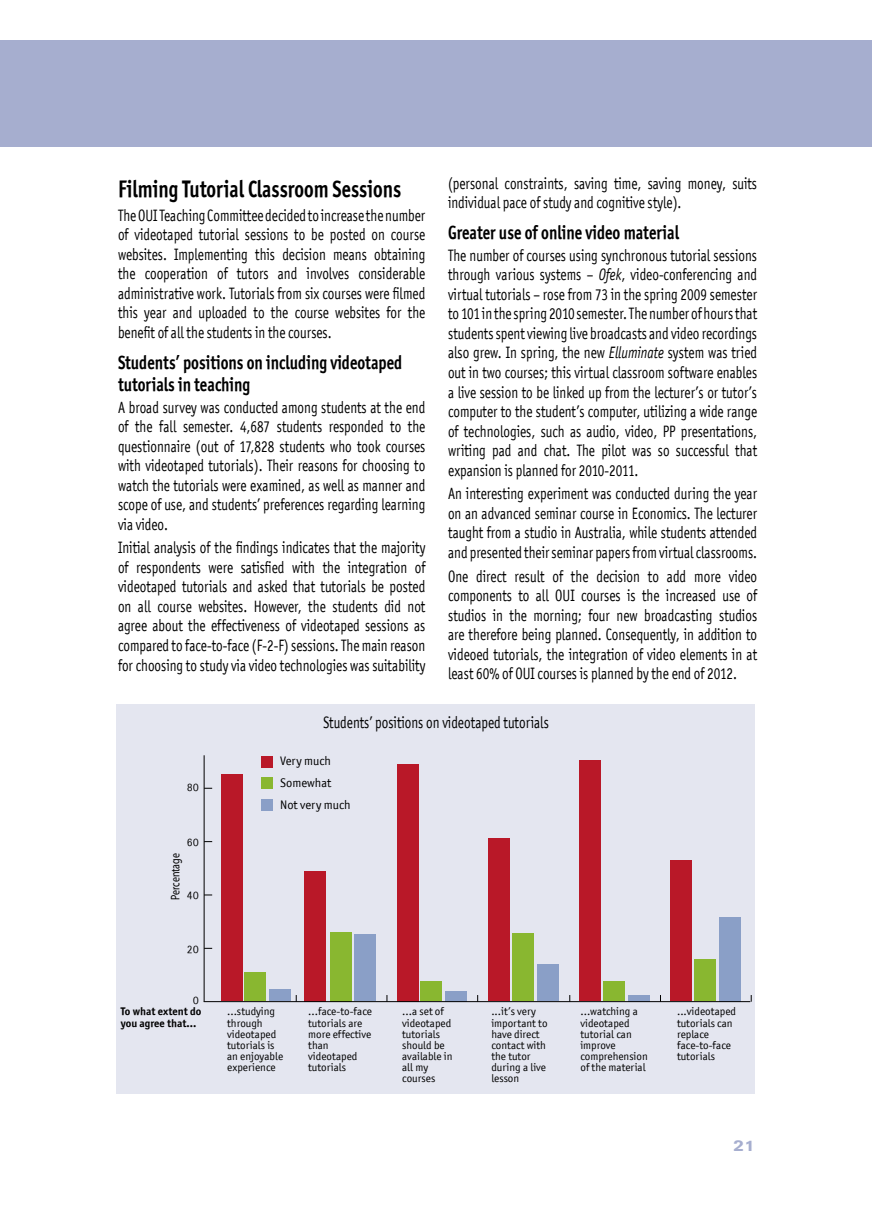
<style>
.page{position:relative;width:872px;height:1212px;background:#fff}
.page>*{position:absolute;margin:0;border:0;box-sizing:border-box;transform-origin:0 0}
.t1{font:24px "Officina Sans OSITCTT Bold";color:#000;scale:.8 1}
.t2{font:19.5px/22.5px "Officina Sans OSITCTT Bold";color:#000;scale:.8 1}
.t3{font:700 19.5px "MF Narkis Tam";color:#a6aecf}
.t4{font:16.5px/19.5px "Officina San ITC";color:#000;text-align:justify;scale:.8 1}
.t5{font:13.8px "Narkis Tam MF Light";color:#000;scale:.85 1}
.t6{font:12.45px/22.2px "Officina San ITC";color:#000}
.t7{font:700 12.45px "Officina Sans";color:#000;scale:.8 1}
.t8{font:11.1px/11.1px "Officina San ITC";color:#000}
.t9{font:11.1px/11.1px "Officina Sans OSITCTT Bold";color:#000}
.s1{font-style:italic}
</style>
<div class="page">
<div style="left:0;top:41px;width:872px;height:106px;background:#a6aecf"></div>
<div style="left:117px;top:704px;width:638px;height:390px;background:#e4e6f0"></div>
<div style="left:221px;top:774px;width:21px;height:227px;background:#b91828"></div>
<div style="left:304px;top:871px;width:22px;height:130px;background:#b91828"></div>
<div style="left:397px;top:764px;width:21px;height:237px;background:#b91828"></div>
<div style="left:488px;top:839px;width:22px;height:162px;background:#b91828"></div>
<div style="left:579px;top:760px;width:22px;height:241px;background:#b91828"></div>
<div style="left:670px;top:860px;width:22px;height:141px;background:#b91828"></div>
<div style="left:262px;top:756px;width:11px;height:11px;background:#b91828"></div>
<div style="left:262px;top:778px;width:11px;height:11px;background:#89b730"></div>
<div style="left:262px;top:800px;width:11px;height:11px;background:#8a9fc7"></div>
<hr style="left:204px;top:755px;width:1px;height:247px;background:#000">
<div style="left:269px;top:990px;width:22px;height:11px;background:#8a9fc7"></div>
<div style="left:354px;top:934px;width:22px;height:67px;background:#8a9fc7"></div>
<div style="left:445px;top:991px;width:22px;height:10px;background:#8a9fc7"></div>
<div style="left:537px;top:965px;width:22px;height:36px;background:#8a9fc7"></div>
<div style="left:628px;top:995px;width:22px;height:6px;background:#8a9fc7"></div>
<div style="left:719px;top:917px;width:21px;height:84px;background:#8a9fc7"></div>
<div style="left:245px;top:973px;width:21px;height:28px;background:#89b730"></div>
<div style="left:330px;top:932px;width:21px;height:69px;background:#89b730"></div>
<div style="left:420px;top:982px;width:22px;height:19px;background:#89b730"></div>
<div style="left:512px;top:933px;width:22px;height:68px;background:#89b730"></div>
<div style="left:603px;top:982px;width:22px;height:19px;background:#89b730"></div>
<div style="left:694px;top:959px;width:22px;height:42px;background:#89b730"></div>
<hr style="left:204px;top:1001px;width:546px;height:1px;background:#000">
<h1 class="t1" style="left:118px;top:174px;width:355px">Filming Tutorial Classroom Sessions</h1>
<p class="t4" style="left:118px;top:205px;width:386px">The OUI Teaching Committee decided to increase the number of videotaped tutorial sessions to be posted on course websites. Implementing this decision means obtaining the cooperation of tutors and involves considerable administrative work. Tutorials from six courses were filmed this year and uploaded to the course websites for the benefit of all the students in the courses.</p>
<p class="t2" style="left:118px;top:350px;width:357px">Students’ positions on including videotaped tutorials in teaching</p>
<p class="t4" style="left:118px;top:397px;width:386px">A broad survey was conducted among students at the end of the fall semester. 4,687 students responded to the questionnaire (out of 17,828 students who took courses with videotaped tutorials). Their reasons for choosing to watch the tutorials were examined, as well as manner and scope of use, and students’ preferences regarding learning via video.</p>
<p class="t4" style="left:118px;top:538px;width:386px">Initial analysis of the findings indicates that the majority of respondents were satisfied with the integration of videotaped tutorials and asked that tutorials be posted on all course websites. However, the students did not agree about the effectiveness of videotaped sessions as compared to face-to-face (F-2-F) sessions. The main reason for choosing to study via video technologies was suitability</p>
<p class="t4" style="left:448px;top:173px;width:388px">(personal constraints, saving time, saving money, suits individual pace of study and cognitive style).</p>
<p class="t2" style="left:448px;top:221px;width:290px">Greater use of online video material</p>
<p class="t4" style="left:448px;top:246px;width:388px">The number of courses using synchronous tutorial sessions through various systems – <span class="s1">Ofek</span>, video-conferencing and virtual tutorials – rose from 73 in the spring 2009 semester to 101 in the spring 2010 semester. The number of hours that students spent viewing live broadcasts and video recordings also grew. In spring, the new <span class="s1">Elluminate</span> system was tried out in two courses; this virtual classroom software enables a live session to be linked up from the lecturer’s or tutor’s computer to the student’s computer, utilizing a wide range of technologies, such as audio, video, PP presentations, writing pad and chat. The pilot was so successful that expansion is planned for 2010-2011.</p>
<p class="t4" style="left:448px;top:484px;width:388px">An interesting experiment was conducted during the year on an advanced seminar course in Economics. The lecturer taught from a studio in Australia, while students attended and presented their seminar papers from virtual classrooms.</p>
<p class="t4" style="left:448px;top:566px;width:388px">One direct result of the decision to add more video components to all OUI courses is the increased use of studios in the morning; four new broadcasting studios are therefore being planned. Consequently, in addition to videoed tutorials, the integration of video elements in at least 60% of OUI courses is planned by the end of 2012.</p>
<p class="t5" style="left:187px;top:780px;width:16px">80</p>
<p class="t5" style="left:187px;top:835px;width:16px">60</p>
<p class="t7" style="left:168px;top:900px;width:60px;rotate:-90deg">Percentage</p>
<p class="t5" style="left:187px;top:888px;width:16px">40</p>
<p class="t5" style="left:187px;top:942px;width:16px">20</p>
<p class="t5" style="left:193px;top:992px;width:9px">0</p>
<p class="t9" style="left:121px;top:1006px;width:82px">To what extent do you agree that...</p>
<p class="t4" style="left:323px;top:713px;width:284px">Students’ positions on videotaped tutorials</p>
<p class="t6" style="left:280px;top:749px;width:72px">Very much<br>Somewhat<br>Not very much</p>
<p class="t8" style="left:227px;top:1006px;width:58px">...studying through videotaped tutorials is an enjoyable experience</p>
<p class="t8" style="left:308px;top:1006px;width:65px">...face-to-face tutorials are more effective than videotaped tutorials</p>
<p class="t8" style="left:402px;top:1006px;width:52px">...a set of videotaped tutorials should be available in all my courses</p>
<p class="t8" style="left:491px;top:1006px;width:58px">...it’s very important to have direct contact with the tutor during a live lesson</p>
<p class="t8" style="left:580px;top:1006px;width:69px">...watching a videotaped tutorial can improve comprehension of the material</p>
<p class="t8" style="left:677px;top:1006px;width:60px">...videotaped tutorials can replace face-to-face tutorials</p>
<p class="t3" style="left:733px;top:1133px;width:23px">21</p>
</div>
